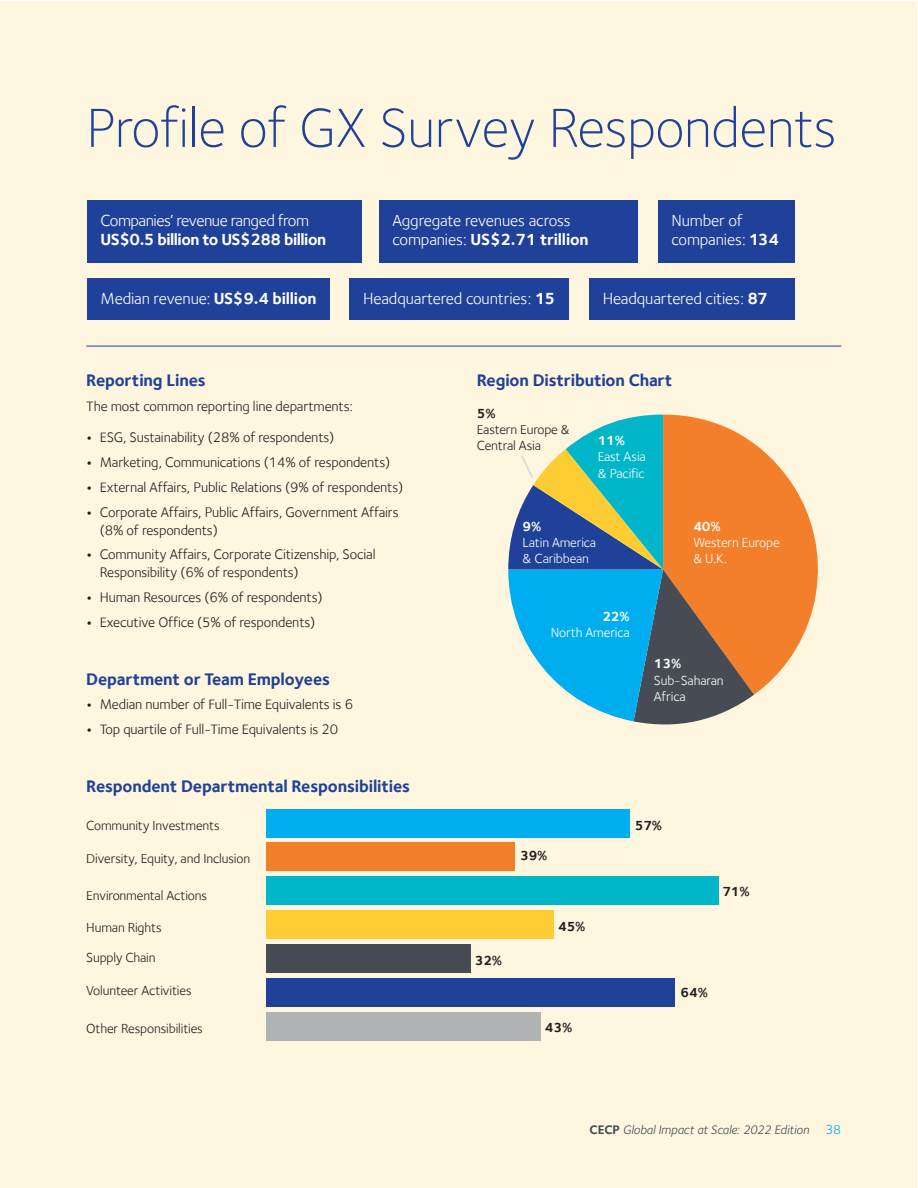
<style>
.page{position:relative;width:918px;height:1188px;background:#fff}
.page>*{position:absolute;margin:0;border:0;box-sizing:border-box;transform-origin:0 0}
.header_title{font:300 57px "Foundry Sterling";letter-spacing:-.01em;color:#20419a}
.subhead{font:700 17.25px "Foundry Sterling";letter-spacing:-.01em;color:#20419a}
.intro_copy{font:16.5px/19.5px "Foundry Sterling";letter-spacing:-.01em;color:#fff}
.intro_copy-2{font:700 16.5px/19.5px "Foundry Sterling";letter-spacing:-.03em;color:#fff}
.body_copy{font:14.25px/18px "Foundry Sterling";letter-spacing:-.01em;color:#231f20}
.body_copy-2{font:13.5px/16.2px "Foundry Sterling";letter-spacing:-.01em;color:#231f20}
.body_copy-3{font:13.5px/16.2px "Foundry Sterling";letter-spacing:-.01em;color:#fff}
.body_copy-4{font:700 13.5px "Foundry Sterling";letter-spacing:-.01em;color:#231f20}
.body_copy-5{font:700 13.5px "Foundry Sterling";letter-spacing:-.01em;color:#fff}
.t1{font:13.5px "Foundry Sterling";color:#00aeef}
.t2{font:italic 12.75px "Foundry Sterling";letter-spacing:-.01em;color:#464b54}
.s1{font-weight:400}
.s2{font-weight:700}
.s3{font-weight:700;font-style:normal}
</style>
<div class="page">
<div style="left:1px;top:1px;width:916px;height:1186px;background:#fef6df"></div>
<svg style="left:754px;top:443px;width:64px;height:252px;fill:#f47f2a"></svg>
<div style="left:87px;top:200px;width:275px;height:63px;background:#20419a"></div>
<div style="left:379px;top:200px;width:259px;height:63px;background:#20419a"></div>
<div style="left:350px;top:279px;width:219px;height:41px;background:#20419a"></div>
<div style="left:87px;top:279px;width:243px;height:41px;background:#20419a"></div>
<div style="left:658px;top:200px;width:137px;height:63px;background:#20419a"></div>
<div style="left:589px;top:279px;width:206px;height:41px;background:#20419a"></div>
<hr style="left:86px;top:346px;width:755px;height:1px;background:#20419a">
<div style="left:266px;top:1012px;width:274px;height:28px;background:#b1b4b5"></div>
<div style="left:266px;top:978px;width:408px;height:28px;background:#20419a"></div>
<div style="left:266px;top:944px;width:204px;height:29px;background:#464b54"></div>
<div style="left:266px;top:911px;width:287px;height:28px;background:#fecd33"></div>
<div style="left:266px;top:877px;width:453px;height:28px;background:#00b6c8"></div>
<div style="left:266px;top:843px;width:249px;height:28px;background:#f47f2a"></div>
<div style="left:266px;top:809px;width:364px;height:28px;background:#00aeef"></div>
<svg style="left:508px;top:415px;width:246px;height:310px"></svg>
<p class="header_title" style="left:86px;top:95px;width:752px">Profile of GX Survey Respondents</p>
<p class="intro_copy-2" style="left:101px;top:210px;width:227px"><span class="s1">Companies’ revenue ranged from<br></span>US$0.5 billion to US$288 billion</p>
<p class="intro_copy" style="left:392px;top:210px;width:198px">Aggregate revenues across companies: <span class="s2">US$2.71 trillion</span></p>
<p class="intro_copy" style="left:671px;top:210px;width:109px">Number of companies: <span class="s2">134</span></p>
<p class="intro_copy" style="left:101px;top:289px;width:217px">Median revenue: <span class="s2">US$9.4 billion</span></p>
<p class="intro_copy" style="left:363px;top:289px;width:193px">Headquartered countries: <span class="s2">15</span></p>
<p class="intro_copy" style="left:603px;top:289px;width:166px">Headquartered cities: <span class="s2">87</span></p>
<p class="subhead" style="left:86px;top:370px;width:121px">Reporting Lines</p>
<p class="body_copy" style="left:86px;top:397px;width:268px">The most common reporting line departments:</p>
<p class="body_copy" style="left:86px;top:428px;width:250px"><span class="s2">•</span> ESG, Sustainability (28% of respondents)</p>
<p class="body_copy" style="left:86px;top:453px;width:306px"><span class="s2">•</span> Marketing, Communications (14% of respondents)</p>
<p class="body_copy" style="left:86px;top:478px;width:319px"><span class="s2">•</span> External Affairs, Public Relations (9% of respondents)</p>
<p class="body_copy" style="left:100px;top:503px;width:301px;text-indent:-13px"><span class="s2">•</span> Corporate Affairs, Public Affairs, Government Affairs (8% of respondents)</p>
<p class="body_copy" style="left:100px;top:545px;width:277px;text-indent:-13px"><span class="s2">•</span> Community Affairs, Corporate Citizenship, Social<br>Responsibility (6% of respondents)</p>
<p class="body_copy" style="left:86px;top:588px;width:238px"><span class="s2">•</span> Human Resources (6% of respondents)</p>
<p class="body_copy" style="left:86px;top:613px;width:231px"><span class="s2">•</span> Executive Office (5% of respondents)</p>
<p class="subhead" style="left:86px;top:668px;width:245px">Department or Team Employees</p>
<p class="body_copy" style="left:86px;top:695px;width:268px"><span class="s2">•</span> Median number of Full-Time Equivalents is 6</p>
<p class="body_copy" style="left:86px;top:720px;width:254px"><span class="s2">•</span> Top quartile of Full-Time Equivalents is 20</p>
<p class="subhead" style="left:86px;top:776px;width:325px">Respondent Departmental Responsibilities</p>
<p class="body_copy-2" style="left:86px;top:817px;width:135px">Community Investments</p>
<p class="body_copy-2" style="left:86px;top:850px;width:165px">Diversity, Equity, and Inclusion</p>
<p class="body_copy-2" style="left:86px;top:887px;width:122px">Environmental Actions</p>
<p class="body_copy-2" style="left:86px;top:919px;width:77px">Human Rights</p>
<p class="body_copy-2" style="left:86px;top:949px;width:71px">Supply Chain</p>
<p class="body_copy-2" style="left:86px;top:982px;width:107px">Volunteer Activities</p>
<p class="body_copy-2" style="left:86px;top:1020px;width:118px">Other Responsibilities</p>
<p class="subhead" style="left:477px;top:370px;width:197px">Region Distribution Chart</p>
<p class="body_copy-4" style="left:477px;top:405px;width:20px">5%</p>
<p class="body_copy-2" style="left:477px;top:421px;width:95px">Eastern Europe &amp;<br>Central Asia</p>
<p class="body_copy-5" style="left:598px;top:433px;width:29px">11%</p>
<p class="body_copy-3" style="left:598px;top:449px;width:50px">East Asia &amp; Pacific</p>
<p class="body_copy-5" style="left:523px;top:518px;width:20px">9%</p>
<p class="body_copy-3" style="left:523px;top:534px;width:75px">Latin America &amp; Caribbean</p>
<p class="body_copy-5" style="left:693px;top:518px;width:29px">40%</p>
<p class="body_copy-3" style="left:693px;top:534px;width:88px">Western Europe &amp; U.K.</p>
<p class="body_copy-5" style="left:602px;top:608px;width:29px">22%</p>
<p class="body_copy-3" style="left:551px;top:624px;width:80px">North America</p>
<p class="body_copy-5" style="left:654px;top:656px;width:29px">13%</p>
<p class="body_copy-3" style="left:654px;top:672px;width:71px">Sub-Saharan<br>Africa</p>
<p class="body_copy-4" style="left:520px;top:848px;width:29px">39%</p>
<p class="body_copy-4" style="left:475px;top:952px;width:29px">32%</p>
<p class="body_copy-4" style="left:558px;top:918px;width:29px">45%</p>
<p class="body_copy-4" style="left:545px;top:1020px;width:29px">43%</p>
<p class="body_copy-4" style="left:635px;top:817px;width:29px">57%</p>
<p class="body_copy-4" style="left:722px;top:883px;width:29px">71%</p>
<p class="body_copy-4" style="left:681px;top:985px;width:29px">64%</p>
<p class="t2" style="left:590px;top:1122px;width:221px"><span class="s3">CECP</span> Global Impact at Scale: 2022 Edition</p>
<p class="t1" style="left:826px;top:1122px;width:17px">38</p>
</div>
